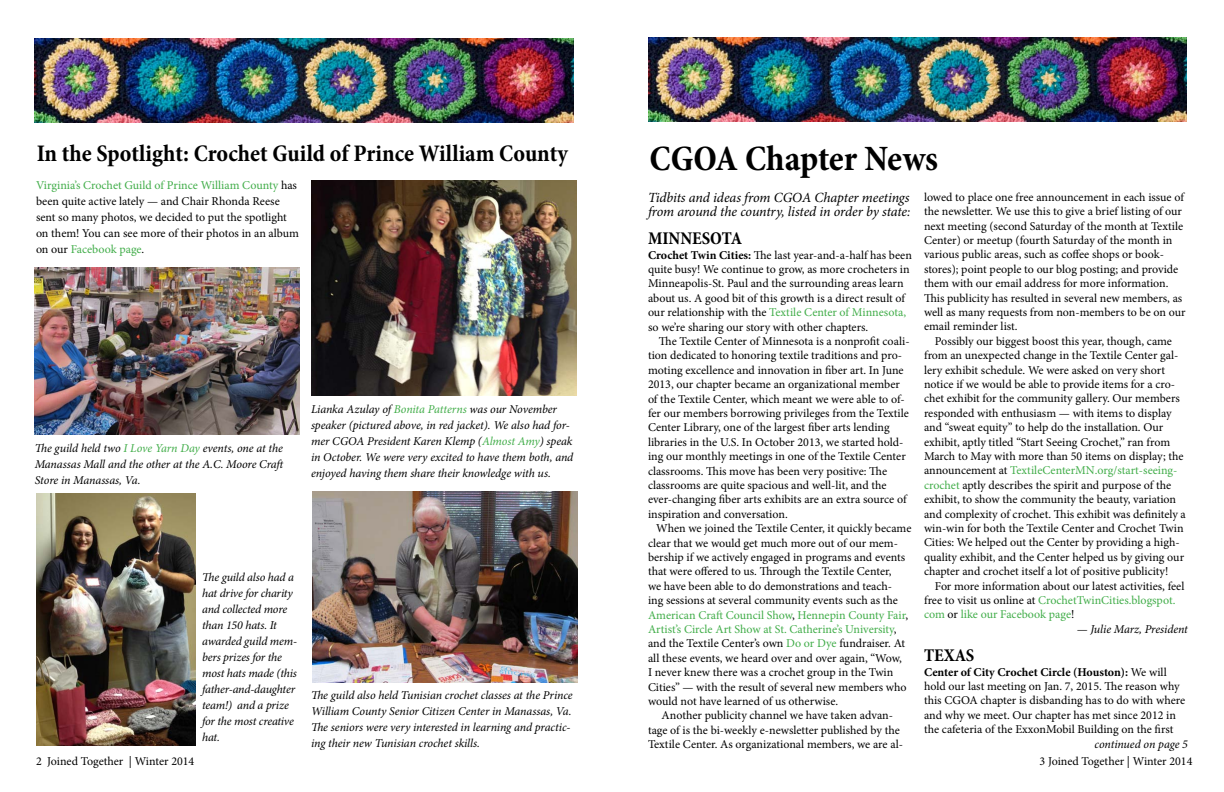
<style>
.page{position:relative;width:1224px;height:792px;background:#fff}
.page>*{position:absolute;margin:0;border:0;box-sizing:border-box;transform-origin:0 0}
.t1{font:700 condensed 36px "Minion Pro";letter-spacing:-.005em;color:#000}
.t2{font:700 condensed 24px "Minion Pro";color:#000}
.t3{font:700 condensed 18px "Minion Pro";color:#000}
.t4{font:italic 14px/14px "Minion Pro";letter-spacing:-.01em;color:#000}
.t5{font:12px/14.4px "Minion Pro";letter-spacing:-.005em;color:#000}
.t6{font:italic 12px/16px "Minion Pro";letter-spacing:-.01em;color:#000}
.s1{color:#41ad49}
.s2{font-weight:700}
</style>
<div class="page">
<img style="left:35px;top:39px;width:539px;height:84px">
<img style="left:648px;top:37px;width:539px;height:84px">
<img style="left:35px;top:267px;width:265px;height:168px">
<img style="left:37px;top:493px;width:158px;height:253px">
<img style="left:311px;top:180px;width:265px;height:216px">
<img style="left:312px;top:491px;width:265px;height:191px">
<p class="t2" style="left:37px;top:137px;width:533px">In the Spotlight: Crochet Guild of Prince William County</p>
<p class="t5" style="left:36px;top:177px;width:265px;line-height:16px"><span class="s1">Virginia’s Crochet Guild of Prince William County</span> has been quite active lately — and Chair Rhonda Reese sent so many photos, we decided to put the spotlight on them! You can see more of their photos in an album on our <span class="s1">Facebook page</span>.</p>
<p class="t6" style="left:35px;top:440px;width:252px">The guild held two <span class="s1">I Love Yarn Day</span> events, one at the<br>Manassas Mall and the other at the A.C. Moore Craft<br>Store in Manassas, Va.</p>
<p class="t6" style="left:311px;top:401px;width:264px">Lianka Azulay of <span class="s1">Bonita Patterns</span> was our November speaker (pictured above, in red jacket). We also had for&shy;mer CGOA President Karen Klemp (<span class="s1">Almost Amy</span>) speak in October. We were very excited to have them both, and enjoyed having them share their knowledge with us.</p>
<p class="t6" style="left:202px;top:569px;width:96px">The guild also had a hat drive for charity and collected more than 150 hats. It awarded guild mem&shy;bers prizes for the most hats made (this father-and-daughter team!) and a prize for the most creative hat.</p>
<p class="t5" style="left:36px;top:754px;width:160px">2 Joined Together | Winter 2014</p>
<p class="t6" style="left:311px;top:687px;width:263px">The guild also held Tunisian crochet classes at the Prince William County Senior Citizen Center in Manassas, Va.<br>The seniors were very interested in learning and practic&shy;ing their new Tunisian crochet skills.</p>
<p class="t1" style="left:650px;top:134px;width:290px">CGOA Chapter News</p>
<p class="t4" style="left:648px;top:191px;width:264px">Tidbits and ideas from CGOA Chapter meetings from around the country, listed in order by state:</p>
<p class="t3" style="left:648px;top:226px;width:96px">MINNESOTA</p>
<p class="t5" style="left:648px;top:248px;width:265px"><span class="s2">Crochet Twin Cities:</span> The last year-and-a-half has been quite busy! We continue to grow, as more crocheters in Minneapolis-St. Paul and the surrounding areas learn about us. A good bit of this growth is a direct result of our relationship with the <span class="s1">Textile Center of Minnesota, </span>so we’re sharing our story with other chapters.</p>
<p class="t5" style="left:648px;top:334px;width:263px;text-indent:11px">The Textile Center of Minnesota is a nonprofit coali&shy;tion dedicated to honoring textile traditions and pro&shy;moting excellence and innovation in fiber art. In June 2013, our chapter became an organizational member of the Textile Center, which meant we were able to of&shy;fer our members borrowing privileges from the Textile Center Library, one of the largest fiber arts lending libraries in the U.S. In October 2013, we started hold&shy;ing our monthly meetings in one of the Textile Center classrooms. This move has been very positive: The classrooms are quite spacious and well-lit, and the ever-changing fiber arts exhibits are an extra source of inspiration and conversation.</p>
<p class="t5" style="left:648px;top:521px;width:265px;text-indent:8px">When we joined the Textile Center, it quickly became clear that we would get much more out of our mem&shy;bership if we actively engaged in programs and events that were offered to us. Through the Textile Center,<br>we have been able to do demonstrations and teach-<br>ing sessions at several community events such as the <span class="s1">American Craft Council Show</span>, <span class="s1">Hennepin County Fair</span>, <span class="s1">Artist’s Circle Art Show at St. Catherine’s University</span>, and the Textile Center’s own <span class="s1">Do or Dye</span> fundraiser. At all these events, we heard over and over again, “Wow,<br>I never knew there was a crochet group in the Twin Cities” — with the result of several new members who would not have learned of us otherwise.</p>
<p class="t5" style="left:648px;top:708px;width:257px;text-align:center">Another publicity channel we have taken advan-<br>tage of is the bi-weekly e-newsletter published by the<br>Textile Center. As organizational members, we are al-</p>
<p class="t5" style="left:924px;top:190px;width:263px">lowed to place one free announcement in each issue of the newsletter. We use this to give a brief listing of our next meeting (second Saturday of the month at Textile Center) or meetup (fourth Saturday of the month in various public areas, such as coffee shops or book&shy;stores); point people to our blog posting; and provide them with our email address for more information.<br>This publicity has resulted in several new members, as well as many requests from non-members to be on our email reminder list.</p>
<p class="t5" style="left:924px;top:334px;width:263px;text-indent:11px">Possibly our biggest boost this year, though, came from an unexpected change in the Textile Center gal&shy;lery exhibit schedule. We were asked on very short notice if we would be able to provide items for a cro&shy;chet exhibit for the community gallery. Our members responded with enthusiasm — with items to display and “sweat equity” to help do the installation. Our exhibit, aptly titled “Start Seeing Crochet,” ran from March to May with more than 50 items on display; the announcement at <span class="s1">TextileCenterMN.org/start-seeing&shy;crochet</span> aptly describes the spirit and purpose of the exhibit, to show the community the beauty, variation and complexity of crochet. This exhibit was definitely a win-win for both the Textile Center and Crochet Twin Cities: We helped out the Center by providing a high&shy;quality exhibit, and the Center helped us by giving our chapter and crochet itself a lot of positive publicity!</p>
<p class="t5" style="left:924px;top:579px;width:262px;text-indent:11px">For more information about our latest activities, feel free to visit us online at <span class="s1">CrochetTwinCities.blogspot. com</span> or <span class="s1">like our Facebook page</span>!</p>
<p class="t6" style="left:1077px;top:621px;width:113px">— Julie Marz, President</p>
<p class="t3" style="left:924px;top:643px;width:52px">TEXAS</p>
<p class="t5" style="left:924px;top:665px;width:263px"><span class="s2">Center of City Crochet Circle (Houston):</span> We will hold our last meeting on Jan. 7, 2015. The reason why this CGOA chapter is disbanding has to do with where and why we meet. Our chapter has met since 2012 in the cafeteria of the ExxonMobil Building on the first</p>
<p class="t6" style="left:1095px;top:736px;width:95px">continued on page 5</p>
<p class="t5" style="left:1040px;top:754px;width:154px">3 Joined Together | Winter 2014</p>
</div>
